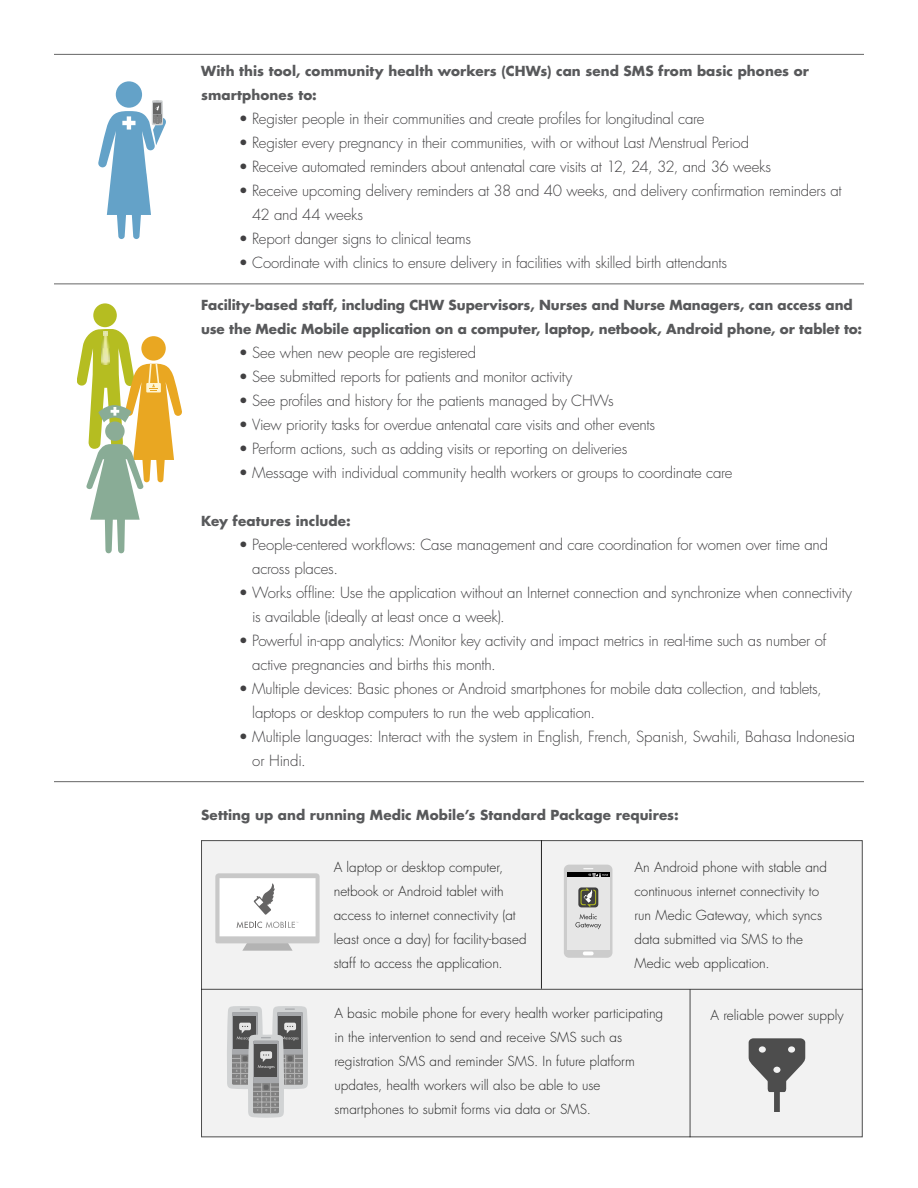
<style>
.page{position:relative;width:918px;height:1188px;background:#fff}
.page>*{position:absolute;margin:0;border:0;box-sizing:border-box;transform-origin:0 0}
.t1{font:300 15px/24px "Futura";letter-spacing:-.015em;color:#414042}
.t2{font:300 13.5px/24px "Futura";color:#262626}
.t3{font:700 13.5px/24px "Futura";color:#58595b}
</style>
<div class="page">
<div style="left:201px;top:840px;width:662px;height:297px;background:#f2f2f2;border:1px solid #4d4d4d"></div>
<div style="left:116px;top:81px;width:26px;height:27px;background:#64a2c8;border-radius:50%"></div>
<svg style="left:98px;top:100px;width:68px;height:139px"></svg>
<div style="left:93px;top:303px;width:24px;height:24px;background:#b5bd21;border-radius:50%"></div>
<svg style="left:77px;top:329px;width:105px;height:224px"></svg>
<svg style="left:215px;top:873px;width:105px;height:78px"></svg>
<svg style="left:227px;top:1006px;width:81px;height:112px"></svg>
<svg style="left:564px;top:865px;width:48px;height:93px"></svg>
<svg style="left:749px;top:1038px;width:56px;height:73px"></svg>
<hr style="left:54px;top:54px;width:810px;height:1px;background:#666">
<hr style="left:54px;top:284px;width:810px;height:1px;background:#666">
<hr style="left:54px;top:781px;width:810px;height:1px;background:#666">
<hr style="left:201px;top:989px;width:662px;height:1px;background:#4d4d4d">
<hr style="left:541px;top:840px;width:1px;height:149px;background:#262626">
<hr style="left:690px;top:989px;width:1px;height:148px;background:#4d4d4d">
<p class="t3" style="left:201px;top:58px;width:609px">With this tool, community health workers (CHWs) can send SMS from basic phones or smartphones to:</p>
<p class="t1" style="left:239px;top:106px;width:467px">• Register people in their communities and create profiles for longitudinal care</p>
<p class="t1" style="left:239px;top:130px;width:512px">• Register every pregnancy in their communities, with or without Last Menstrual Period</p>
<p class="t1" style="left:239px;top:154px;width:534px">• Receive automated reminders about antenatal care visits at 12, 24, 32, and 36 weeks</p>
<p class="t1" style="left:252px;top:178px;width:591px;text-indent:-14px">• Receive upcoming delivery reminders at 38 and 40 weeks, and delivery confirmation reminders at<br>42 and 44 weeks</p>
<p class="t1" style="left:239px;top:226px;width:234px">• Report danger signs to clinical teams</p>
<p class="t1" style="left:239px;top:250px;width:490px">• Coordinate with clinics to ensure delivery in facilities with skilled birth attendants</p>
<p class="t3" style="left:201px;top:292px;width:663px">Facility-based staff, including CHW Supervisors, Nurses and Nurse Managers, can access and use the Medic Mobile application on a computer, laptop, netbook, Android phone, or tablet to:</p>
<p class="t1" style="left:239px;top:340px;width:239px">• See when new people are registered</p>
<p class="t1" style="left:239px;top:364px;width:335px">• See submitted reports for patients and monitor activity</p>
<p class="t1" style="left:239px;top:388px;width:377px">• See profiles and history for the patients managed by CHWs</p>
<p class="t1" style="left:239px;top:412px;width:418px">• View priority tasks for overdue antenatal care visits and other events</p>
<p class="t1" style="left:239px;top:436px;width:390px">• Perform actions, such as adding visits or reporting on deliveries</p>
<p class="t1" style="left:239px;top:460px;width:495px">• Message with individual community health workers or groups to coordinate care</p>
<p class="t3" style="left:201px;top:508px;width:151px">Key features include:</p>
<p class="t1" style="left:252px;top:532px;width:577px;text-indent:-14px">• People-centered workflows: Case management and care coordination for women over time and across places.</p>
<p class="t1" style="left:252px;top:580px;width:602px;text-indent:-14px">• Works offline: Use the application without an Internet connection and synchronize when connectivity is available (ideally at least once a week).</p>
<p class="t1" style="left:252px;top:628px;width:576px;text-indent:-14px">• Powerful in-app analytics: Monitor key activity and impact metrics in real-time such as number of active pregnancies and births this month.</p>
<p class="t1" style="left:252px;top:676px;width:571px;text-indent:-14px">• Multiple devices: Basic phones or Android smartphones for mobile data collection, and tablets, laptops or desktop computers to run the web application.</p>
<p class="t1" style="left:252px;top:724px;width:605px;text-indent:-14px">• Multiple languages: Interact with the system in English, French, Spanish, Swahili, Bahasa Indonesia or Hindi.</p>
<p class="t3" style="left:201px;top:802px;width:479px">Setting up and running Medic Mobile’s Standard Package requires:</p>
<p class="t2" style="left:334px;top:855px;width:194px">A laptop or desktop computer, netbook or Android tablet with access to internet connectivity (at least once a day) for facility-based staff to access the application.</p>
<p class="t2" style="left:334px;top:1001px;width:330px">A basic mobile phone for every health worker participating in the intervention to send and receive SMS such as registration SMS and reminder SMS. In future platform updates, health workers will also be able to use smartphones to submit forms via data or SMS.</p>
<p class="t2" style="left:711px;top:1003px;width:135px">A reliable power supply</p>
<p class="t2" style="left:634px;top:855px;width:194px">An Android phone with stable and continuous internet connectivity to run Medic Gateway, which syncs data submitted via SMS to the<br>Medic web application.</p>
</div>
